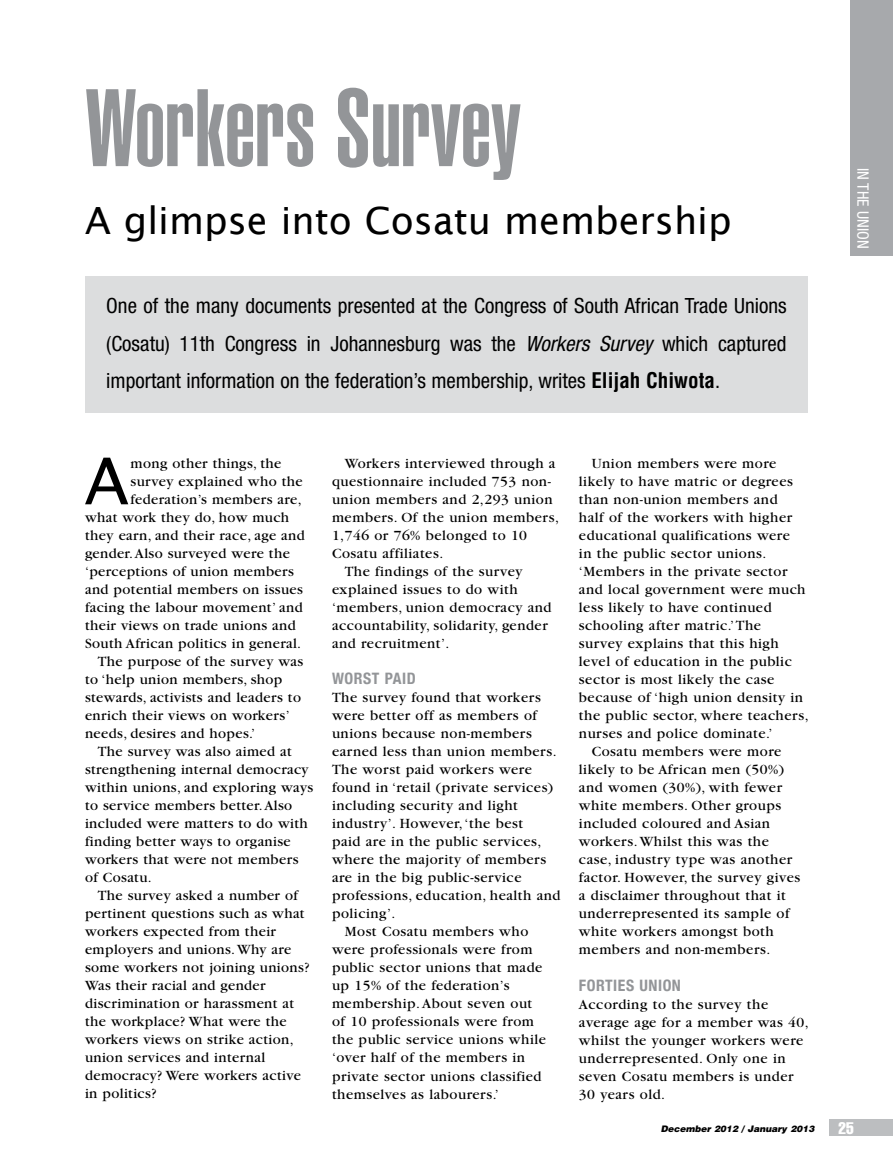
<style>
.page{position:relative;width:893px;height:1170px;background:#fff}
.page>*{position:absolute;margin:0;border:0;box-sizing:border-box;transform-origin:0 0}
.t1{font:900 extra-condensed 108px "Helvetica";color:#939598}
.t2{font:64.5px "Lucida Sans";color:#000}
.t3{font:37.5px "Lucida Sans";color:#000}
.t4{font:condensed 21px/37.5px "Helvetica Neue";color:#000;text-align:justify}
.t5{font:extra-condensed 16.5px "Helvetica";color:#fff}
.t6{font:700 condensed 15.75px "Helvetica Neue";letter-spacing:.035em;color:#939598}
.t7{font:condensed 15.75px "Helvetica Neue";color:#fff}
.t8{font:14.7px/18px "Garamond";letter-spacing:.035em;color:#000}
.t9{font:italic 900 9px "Helvetica";color:#000}
.s1{font-style:italic}
.s2{font-family:"Helvetica";font-weight:700}
</style>
<div class="page">
<div style="left:850px;top:0;width:43px;height:255px;background:#a7a9ac"></div>
<div style="left:829px;top:1118px;width:64px;height:17px;background:#bcbec0"></div>
<div style="left:85px;top:276px;width:723px;height:137px;background:#dcddde"></div>
<h1 class="t1" style="left:85px;top:66px;width:437px">Workers Survey</h1>
<h3 class="t3" style="left:85px;top:199px;width:648px">A glimpse into Cosatu membership</h3>
<p class="t4" style="left:106px;top:287px;width:682px">One of the many documents presented at the Congress of South African Trade Unions (Cosatu) 11th Congress in Johannesburg was the <span class="s1">Workers Survey</span> which captured important information on the federation’s membership, writes <span class="s2">Elijah Chiwota</span>.</p>
<h2 class="t2" style="left:85px;top:444px;width:46px">A</h2>
<p class="t8" style="left:131px;top:455px;width:152px">mong other things, the</p>
<p class="t8" style="left:131px;top:473px;width:174px">survey explained who the</p>
<p class="t8" style="left:131px;top:491px;width:173px">federation’s members are,</p>
<p class="t8" style="left:85px;top:509px;width:205px">what work they do, how much</p>
<p class="t8" style="left:85px;top:527px;width:221px">they earn, and their race, age and</p>
<p class="t8" style="left:85px;top:545px;width:206px">gender. Also surveyed were the</p>
<p class="t8" style="left:85px;top:563px;width:210px">‘perceptions of union members</p>
<p class="t8" style="left:85px;top:581px;width:219px">and potential members on issues</p>
<p class="t8" style="left:85px;top:599px;width:219px">facing the labour movement’ and</p>
<p class="t8" style="left:85px;top:617px;width:212px">their views on trade unions and</p>
<p class="t8" style="left:85px;top:635px;width:218px">South African politics in general.</p>
<p class="t8" style="left:98px;top:653px;width:207px">The purpose of the survey was</p>
<p class="t8" style="left:85px;top:671px;width:199px">to ‘help union members, shop</p>
<p class="t8" style="left:85px;top:689px;width:217px">stewards, activists and leaders to</p>
<p class="t8" style="left:85px;top:706px;width:206px">enrich their views on workers’</p>
<p class="t8" style="left:85px;top:724px;width:172px">needs, desires and hopes.’</p>
<p class="t8" style="left:98px;top:742px;width:196px">The survey was also aimed at</p>
<p class="t8" style="left:85px;top:760px;width:225px">strengthening internal democracy</p>
<p class="t8" style="left:85px;top:778px;width:230px">within unions, and exploring ways</p>
<p class="t8" style="left:85px;top:796px;width:209px">to service members better. Also</p>
<p class="t8" style="left:85px;top:814px;width:224px">included were matters to do with</p>
<p class="t8" style="left:85px;top:832px;width:207px">finding better ways to organise</p>
<p class="t8" style="left:85px;top:850px;width:215px">workers that were not members</p>
<p class="t8" style="left:85px;top:868px;width:68px">of Cosatu.</p>
<p class="t8" style="left:98px;top:886px;width:202px">The survey asked a number of</p>
<p class="t8" style="left:85px;top:904px;width:221px">pertinent questions such as what</p>
<p class="t8" style="left:85px;top:922px;width:192px">workers expected from their</p>
<p class="t8" style="left:85px;top:940px;width:208px">employers and unions. Why are</p>
<p class="t8" style="left:85px;top:958px;width:226px">some workers not joining unions?</p>
<p class="t8" style="left:85px;top:976px;width:182px">Was their racial and gender</p>
<p class="t8" style="left:85px;top:994px;width:211px">discrimination or harassment at</p>
<p class="t8" style="left:85px;top:1012px;width:203px">the workplace? What were the</p>
<p class="t8" style="left:85px;top:1030px;width:210px">workers views on strike action,</p>
<p class="t8" style="left:85px;top:1048px;width:182px">union services and internal</p>
<p class="t8" style="left:85px;top:1066px;width:217px">democracy? Were workers active</p>
<p class="t8" style="left:85px;top:1084px;width:73px">in politics?</p>
<p class="t8" style="left:345px;top:454px;width:212px">Workers interviewed through a</p>
<p class="t8" style="left:332px;top:472px;width:220px">questionnaire included 753 non-</p>
<p class="t8" style="left:332px;top:490px;width:222px">union members and 2,293 union</p>
<p class="t8" style="left:332px;top:508px;width:228px">members. Of the union members,</p>
<p class="t8" style="left:332px;top:526px;width:197px">1,746 or 76% belonged to 10</p>
<p class="t8" style="left:332px;top:544px;width:113px">Cosatu affiliates.</p>
<p class="t8" style="left:345px;top:562px;width:179px">The findings of the survey</p>
<p class="t8" style="left:332px;top:580px;width:187px">explained issues to do with</p>
<p class="t8" style="left:332px;top:598px;width:221px">‘members, union democracy and</p>
<p class="t8" style="left:332px;top:616px;width:217px">accountability, solidarity, gender</p>
<p class="t8" style="left:332px;top:634px;width:119px">and recruitment’.</p>
<p class="t6" style="left:332px;top:669px;width:85px">WORST PAID</p>
<p class="t8" style="left:332px;top:689px;width:210px">The survey found that workers</p>
<p class="t8" style="left:332px;top:707px;width:207px">were better off as members of</p>
<p class="t8" style="left:332px;top:725px;width:201px">unions because non-members</p>
<p class="t8" style="left:332px;top:743px;width:226px">earned less than union members.</p>
<p class="t8" style="left:332px;top:761px;width:201px">The worst paid workers were</p>
<p class="t8" style="left:332px;top:779px;width:223px">found in ‘retail (private services)</p>
<p class="t8" style="left:332px;top:797px;width:187px">including security and light</p>
<p class="t8" style="left:332px;top:815px;width:193px">industry’. However, ‘the best</p>
<p class="t8" style="left:332px;top:833px;width:211px">paid are in the public services,</p>
<p class="t8" style="left:332px;top:851px;width:216px">where the majority of members</p>
<p class="t8" style="left:332px;top:869px;width:191px">are in the big public-service</p>
<p class="t8" style="left:332px;top:887px;width:230px">professions, education, health and</p>
<p class="t8" style="left:332px;top:905px;width:65px">policing’.</p>
<p class="t8" style="left:345px;top:923px;width:185px">Most Cosatu members who</p>
<p class="t8" style="left:332px;top:940px;width:202px">were professionals were from</p>
<p class="t8" style="left:332px;top:958px;width:212px">public sector unions that made</p>
<p class="t8" style="left:332px;top:976px;width:179px">up 15% of the federation’s</p>
<p class="t8" style="left:332px;top:994px;width:202px">membership. About seven out</p>
<p class="t8" style="left:332px;top:1012px;width:204px">of 10 professionals were from</p>
<p class="t8" style="left:332px;top:1030px;width:215px">the public service unions while</p>
<p class="t8" style="left:332px;top:1048px;width:195px">‘over half of the members in</p>
<p class="t8" style="left:332px;top:1066px;width:211px">private sector unions classified</p>
<p class="t8" style="left:332px;top:1084px;width:168px">themselves as labourers.’</p>
<p class="t8" style="left:592px;top:454px;width:186px">Union members were more</p>
<p class="t8" style="left:579px;top:472px;width:215px">likely to have matric or degrees</p>
<p class="t8" style="left:579px;top:490px;width:200px">than non-union members and</p>
<p class="t8" style="left:579px;top:508px;width:215px">half of the workers with higher</p>
<p class="t8" style="left:579px;top:526px;width:212px">educational qualifications were</p>
<p class="t8" style="left:579px;top:544px;width:189px">in the public sector unions.</p>
<p class="t8" style="left:579px;top:562px;width:210px">‘Members in the private sector</p>
<p class="t8" style="left:579px;top:580px;width:228px">and local government were much</p>
<p class="t8" style="left:579px;top:598px;width:194px">less likely to have continued</p>
<p class="t8" style="left:579px;top:616px;width:184px">schooling after matric.’ The</p>
<p class="t8" style="left:579px;top:634px;width:201px">survey explains that this high</p>
<p class="t8" style="left:579px;top:652px;width:214px">level of education in the public</p>
<p class="t8" style="left:579px;top:670px;width:197px">sector is most likely the case</p>
<p class="t8" style="left:579px;top:688px;width:226px">because of ‘high union density in</p>
<p class="t8" style="left:579px;top:706px;width:231px">the public sector, where teachers,</p>
<p class="t8" style="left:579px;top:724px;width:195px">nurses and police dominate.’</p>
<p class="t8" style="left:592px;top:742px;width:191px">Cosatu members were more</p>
<p class="t8" style="left:579px;top:760px;width:207px">likely to be African men (50%)</p>
<p class="t8" style="left:579px;top:778px;width:205px">and women (30%), with fewer</p>
<p class="t8" style="left:579px;top:796px;width:204px">white members. Other groups</p>
<p class="t8" style="left:579px;top:814px;width:193px">included coloured and Asian</p>
<p class="t8" style="left:579px;top:832px;width:191px">workers. Whilst this was the</p>
<p class="t8" style="left:579px;top:850px;width:215px">case, industry type was another</p>
<p class="t8" style="left:579px;top:868px;width:223px">factor. However, the survey gives</p>
<p class="t8" style="left:579px;top:886px;width:208px">a disclaimer throughout that it</p>
<p class="t8" style="left:579px;top:904px;width:212px">underrepresented its sample of</p>
<p class="t8" style="left:579px;top:922px;width:196px">white workers amongst both</p>
<p class="t8" style="left:579px;top:940px;width:193px">members and non-members.</p>
<p class="t6" style="left:579px;top:975px;width:104px">FORTIES UNION</p>
<p class="t8" style="left:579px;top:995px;width:231px">According to the survey the average age for a member was 40, whilst the younger workers were underrepresented. Only one in seven Cosatu members is under<br>30 years old.</p>
<p class="t7" style="left:872px;top:168px;width:82px;rotate:90deg">IN THE UNION</p>
<p class="t9" style="left:661px;top:1122px;width:155px">December 2012 / January 2013</p>
<p class="t5" style="left:838px;top:1117px;width:17px">25</p>
</div>
